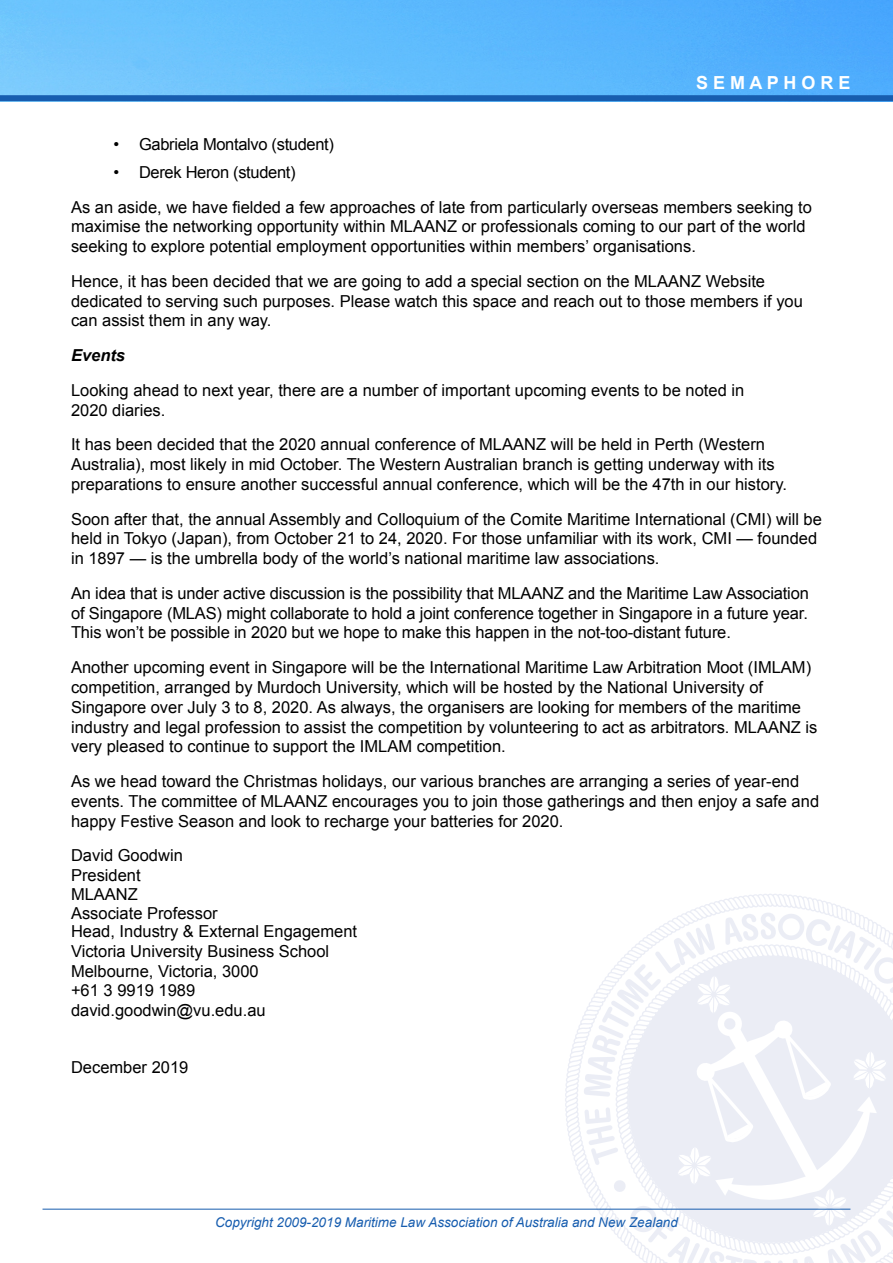
<style>
.page{position:relative;width:893px;height:1263px;background:#fff}
.page>*{position:absolute;margin:0;border:0;box-sizing:border-box;transform-origin:0 0}
.t1{font:700 18px "Arial";color:#fff}
.Body{font:16.5px/19.8px "Arial";color:#000}
.Body_with_list_inden{font:16.5px "Arial";letter-spacing:-.02em;color:#000}
.Subhead{font:italic 700 16.5px "Arial";color:#000}
.t2{font:italic 13.5px "Arial";color:#175daf}
</style>
<div class="page">
<svg style="left:564px;top:1015px;width:20px;height:194px"></svg>
<svg style="left:697px;top:894px;width:148px;height:14px"></svg>
<svg style="left:584px;top:912px;width:309px;height:351px"></svg>
<hr style="left:43px;top:1209px;width:807px;height:1px;background:#175daf">
<img style="left:0;top:0;width:893px;height:95px">
<div style="left:0;top:95px;width:893px;height:6px;background:#175daf"></div>
<p class="t1" style="left:696px;top:71px;width:156px">S E M A P H O R E</p>
<p class="Body_with_list_inden" style="left:114px;top:133px;width:222px">• Gabriela Montalvo (student)</p>
<p class="Body_with_list_inden" style="left:114px;top:161px;width:184px">• Derek Heron (student)</p>
<p class="Body" style="left:71px;top:197px;width:742px">As an aside, we have fielded a few approaches of late from particularly overseas members seeking to maximise the networking opportunity within MLAANZ or professionals coming to our part of the world seeking to explore potential employment opportunities within members’ organisations.</p>
<p class="Body" style="left:71px;top:271px;width:733px">Hence, it has been decided that we are going to add a special section on the MLAANZ Website dedicated to serving such purposes. Please watch this space and reach out to those members if you can assist them in any way.</p>
<p class="Subhead" style="left:71px;top:344px;width:56px">Events</p>
<p class="Body" style="left:71px;top:380px;width:675px">Looking ahead to next year, there are a number of important upcoming events to be noted in<br>2020 diaries.</p>
<p class="Body" style="left:71px;top:435px;width:718px">It has been decided that the 2020 annual conference of MLAANZ will be held in Perth (Western<br>Australia), most likely in mid October. The Western Australian branch is getting underway with its preparations to ensure another successful annual conference, which will be the 47th in our history.</p>
<p class="Body" style="left:71px;top:509px;width:752px">Soon after that, the annual Assembly and Colloquium of the Comite Maritime International (CMI) will be held in Tokyo (Japan), from October 21 to 24, 2020. For those unfamiliar with its work, CMI — founded in 1897 — is the umbrella body of the world’s national maritime law associations.</p>
<p class="Body" style="left:71px;top:583px;width:739px;text-align:justify">An idea that is under active discussion is the possibility that MLAANZ and the Maritime Law Association of Singapore (MLAS) might collaborate to hold a joint conference together in Singapore in a future year.<br>This won’t be possible in 2020 but we hope to make this happen in the not-too-distant future.</p>
<p class="Body" style="left:71px;top:658px;width:748px">Another upcoming event in Singapore will be the International Maritime Law Arbitration Moot (IMLAM) competition, arranged by Murdoch University, which will be hosted by the National University of Singapore over July 3 to 8, 2020. As always, the organisers are looking for members of the maritime industry and legal profession to assist the competition by volunteering to act as arbitrators. MLAANZ is very pleased to continue to support the IMLAM competition.</p>
<p class="Body" style="left:71px;top:771px;width:750px">As we head toward the Christmas holidays, our various branches are arranging a series of year-end events. The committee of MLAANZ encourages you to join those gatherings and then enjoy a safe and happy Festive Season and look to recharge your batteries for 2020.</p>
<p class="Body" style="left:71px;top:846px;width:288px;line-height:19.4px">David Goodwin<br>President<br>MLAANZ<br>Associate Professor<br>Head, Industry &amp; External Engagement<br>Victoria University Business School<br>Melbourne, Victoria, 3000<br>+61 3 9919 1989 david.goodwin@vu.edu.au</p>
<p class="Body" style="left:71px;top:1057px;width:119px">December 2019</p>
<p class="t2" style="left:215px;top:1213px;width:464px">Copyright 2009-2019 Maritime Law Association of Australia and New Zealand</p>
</div>
